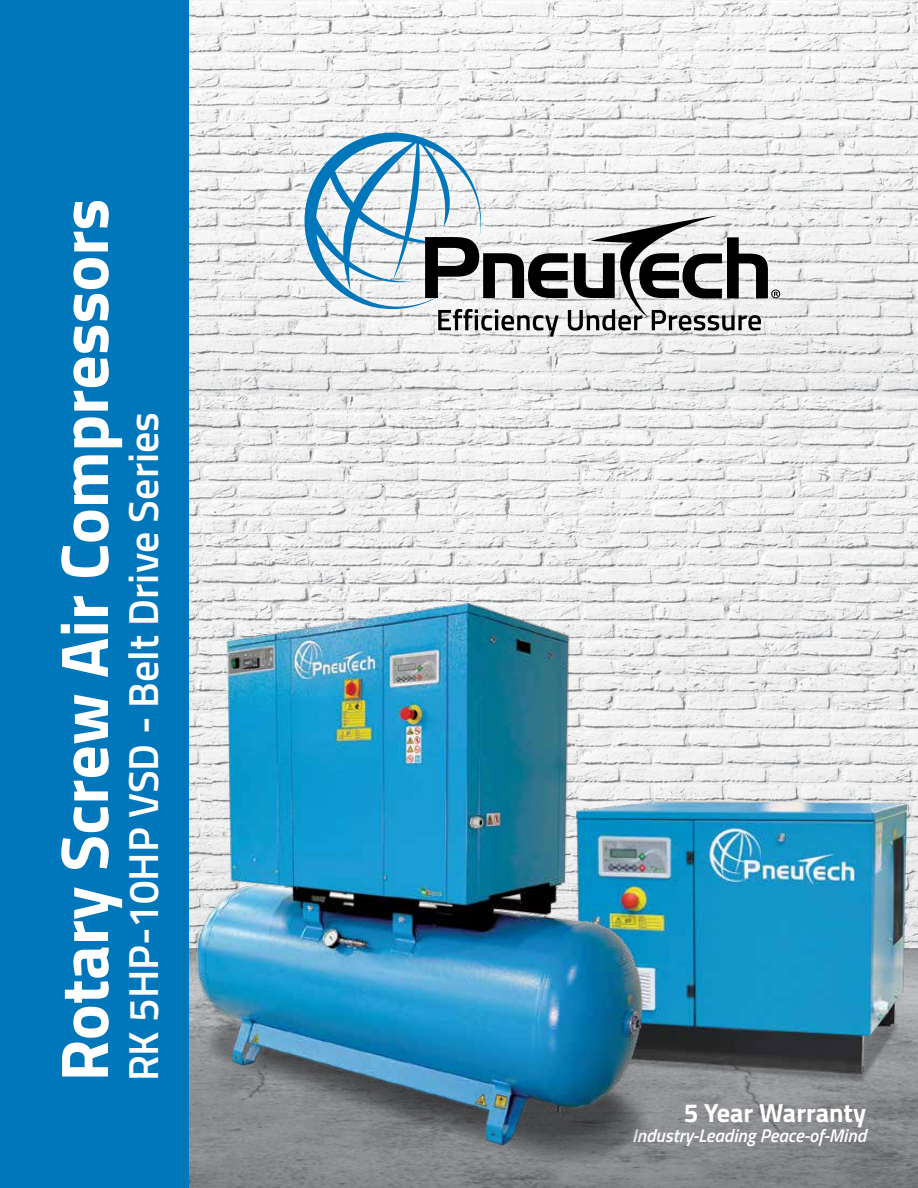
<style>
.page{position:relative;width:918px;height:1188px;background:#fff}
.page>*{position:absolute;margin:0;border:0;box-sizing:border-box;transform-origin:0 0}
.t1{font:700 67.5px "Titillium Web";color:#fff}
.t2{font:600 42px "Titillium Web";color:#fff}
.t3{font:700 26.1px "Titillium Web";color:#fff}
.t4{font:italic 600 18.3px "Titillium Web";color:#fff}
</style>
<div class="page">
<img style="left:188px;top:0;width:730px;height:1188px">
<div style="left:295px;top:123px;width:494px;height:223px;background:#fff;opacity:.75"></div>
<svg style="left:304px;top:133px;width:476px;height:204px"></svg>
<div style="left:0;top:0;width:188px;height:1188px;background:#0076bb"></div>
<img style="left:685px;top:765px;width:233px;height:334px">
<img style="left:188px;top:576px;width:497px;height:611px">
<h1 class="t1" style="left:33px;top:1081px;width:884px;rotate:-90deg">Rotary Screw Air Compressors</h1>
<p class="t2" style="left:112px;top:1081px;width:671px;rotate:-90deg">RK 5HP-10HP VSD - Belt Drive Series</p>
<p class="t3" style="left:684px;top:1092px;width:184px">5 Year Warranty</p>
<p class="t4" style="left:632px;top:1122px;width:235px">Industry-Leading Peace-of-Mind</p>
</div>
